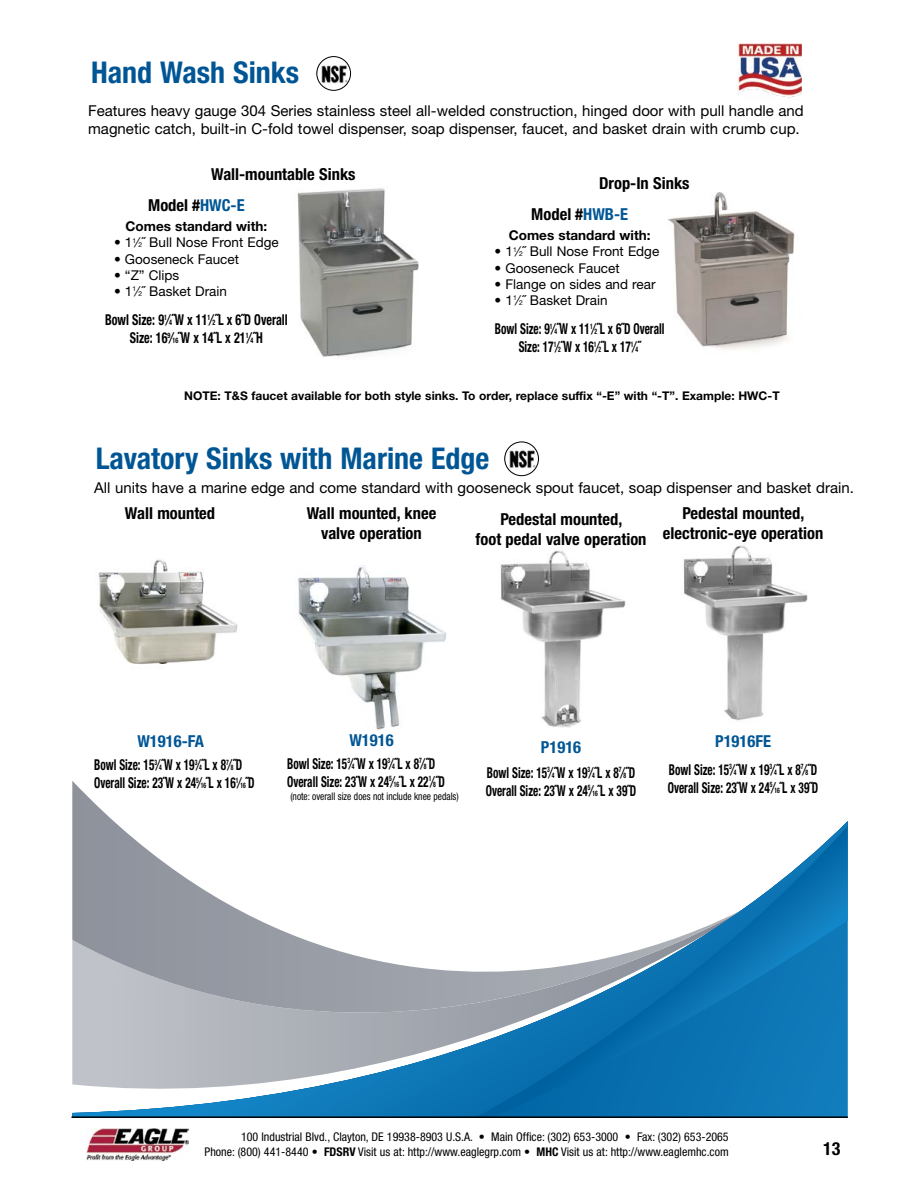
<style>
.page{position:relative;width:918px;height:1188px;background:#fff}
.page>*{position:absolute;margin:0;border:0;box-sizing:border-box;transform-origin:0 0}
.t1{font:700 condensed 30px "Helvetica Neue LT Pro";color:#005695}
.t2{font:700 condensed 18px "Helvetica Neue LT Pro";color:#000}
.t3{font:700 condensed 16.5px/19.8px "Helvetica Neue LT Pro";color:#000;text-align:center}
.t4{font:700 condensed 16.5px "Helvetica Neue LT Pro";color:#005695}
.t5{font:700 condensed 15px/18px "Helvetica Neue LT Pro";color:#000;scale:.75 1}
.t6{font:15px/18px "Helvetica Neue LT Pro";color:#000}
.t7{font:700 condensed 15px/18px "Helvetica Neue LT Pro";color:#000;text-align:center;scale:.81 1}
.t8{font:13.5px "Helvetica Neue LT Pro";color:#000}
.t9{font:700 13.5px "Helvetica Neue LT Pro";color:#000}
.t10{font:condensed 12px/15px "Helvetica Neue LT Pro";color:#000;text-align:right}
.t11{font:700 12px "Helvetica Neue LT Pro";color:#000}
.t12{font:condensed 10.5px "Helvetica Neue LT Pro";color:#000;scale:.9 1}
.s1{color:#005695}
.s2{font-size:6.75px}
.s3{font-size:7.5px}
.s4{font-weight:700}
</style>
<div class="page">
<svg style="left:72px;top:821px;width:776px;height:295px"></svg>
<hr style="left:71px;top:1116px;width:777px;height:2px;background:#000">
<img style="left:668px;top:192px;width:127px;height:157px">
<img style="left:297px;top:188px;width:122px;height:169px">
<img style="left:500px;top:550px;width:126px;height:178px">
<img style="left:98px;top:559px;width:140px;height:105px">
<img style="left:683px;top:545px;width:125px;height:176px">
<img style="left:298px;top:565px;width:149px;height:165px">
<img style="left:86px;top:1128px;width:102px;height:33px">
<img style="left:738px;top:44px;width:64px;height:54px">
<img style="left:317px;top:57px;width:34px;height:33px;border-radius:17px">
<div style="left:316px;top:56px;width:35px;height:35px;border:1px solid #000;border-radius:50%"></div>
<img style="left:505px;top:442px;width:33px;height:34px;border-radius:17px">
<div style="left:504px;top:441px;width:35px;height:35px;border:1px solid #000;border-radius:50%"></div>
<h1 class="t1" style="left:91px;top:55px;width:210px">Hand Wash Sinks</h1>
<p class="t6" style="left:88px;top:101px;width:717px">Features heavy gauge 304 Series stainless steel all-welded construction, hinged door with pull handle and magnetic catch, built-in C-fold towel dispenser, soap dispenser, faucet, and basket drain with crumb cup.</p>
<p class="t3" style="left:211px;top:164px;width:146px">Wall-mountable Sinks</p>
<p class="t3" style="left:148px;top:196px;width:98px">Model #<span class="s1">HWC-E</span></p>
<p class="t9" style="left:126px;top:218px;width:143px">Comes standard with:</p>
<p class="t8" style="left:114px;top:234px;width:166px">• 1<sup>1</sup>⁄<span class="s2">2</span>˝ Bull Nose Front Edge</p>
<p class="t8" style="left:114px;top:251px;width:127px">• Gooseneck Faucet</p>
<p class="t8" style="left:114px;top:267px;width:67px">• “Z” Clips</p>
<p class="t8" style="left:114px;top:283px;width:114px">• 1<sup>1</sup>⁄<span class="s2">2</span>˝ Basket Drain</p>
<p class="t7" style="left:105px;top:311px;width:227px">Bowl Size: 9<sup>1</sup>⁄<span class="s3">4</span>˝W x 11<sup>1</sup>⁄<span class="s3">2</span>˝L x 6˝D Overall<br>Size: 16<sup>9</sup>⁄<span class="s3">16</span>˝W x 14˝L x 21<sup>1</sup>⁄<span class="s3">4</span>˝H</p>
<p class="t3" style="left:599px;top:173px;width:92px">Drop-In Sinks</p>
<p class="t3" style="left:531px;top:205px;width:98px">Model #<span class="s1">HWB-E</span></p>
<p class="t9" style="left:509px;top:227px;width:143px">Comes standard with:</p>
<p class="t8" style="left:495px;top:243px;width:166px">• 1<sup>1</sup>⁄<span class="s2">2</span>˝ Bull Nose Front Edge</p>
<p class="t8" style="left:495px;top:260px;width:127px">• Gooseneck Faucet</p>
<p class="t8" style="left:495px;top:276px;width:162px">• Flange on sides and rear</p>
<p class="t8" style="left:495px;top:292px;width:114px">• 1<sup>1</sup>⁄<span class="s2">2</span>˝ Basket Drain</p>
<p class="t5" style="left:495px;top:320px;width:228px;text-align:center">Bowl Size: 9<sup>1</sup>⁄<span class="s3">4</span>˝W x 11<sup>1</sup>⁄<span class="s3">2</span>˝L x 6˝D Overall<br>Size: 17<sup>1</sup>⁄<span class="s3">2</span>˝W x 16<sup>1</sup>⁄<span class="s3">2</span>˝L x 17<sup>1</sup>⁄<span class="s3">4</span>˝</p>
<p class="t11" style="left:184px;top:388px;width:597px">NOTE: T&amp;S faucet available for both style sinks. To order, replace suffix “-E” with “-T”. Example: HWC-T</p>
<h1 class="t1" style="left:96px;top:441px;width:395px">Lavatory Sinks with Marine Edge</h1>
<p class="t6" style="left:94px;top:478px;width:761px">All units have a marine edge and come standard with gooseneck spout faucet, soap dispenser and basket drain.</p>
<p class="t3" style="left:125px;top:504px;width:92px">Wall mounted</p>
<p class="t3" style="left:307px;top:504px;width:131px">Wall mounted, knee valve operation</p>
<p class="t3" style="left:476px;top:510px;width:172px">Pedestal mounted,<br>foot pedal valve operation</p>
<p class="t3" style="left:663px;top:504px;width:162px">Pedestal mounted, electronic-eye operation</p>
<p class="t4" style="left:137px;top:731px;width:68px">W1916-FA</p>
<p class="t5" style="left:94px;top:756px;width:216px">Bowl Size: 15<sup>3</sup>⁄<span class="s3">4</span>˝W x 19<sup>3</sup>⁄<span class="s3">4</span>˝L x 8<sup>7</sup>⁄<span class="s3">8</span>˝D<br>Overall Size: 23˝W x 24<sup>5</sup>⁄<span class="s3">16</span>˝L x 16<sup>1</sup>⁄<span class="s3">16</span>˝D</p>
<p class="t4" style="left:349px;top:730px;width:46px">W1916</p>
<p class="t5" style="left:287px;top:754px;width:212px">Bowl Size: 15<sup>3</sup>⁄<span class="s3">4</span>˝W x 19<sup>3</sup>⁄<span class="s3">4</span>˝L x 8<sup>7</sup>⁄<span class="s3">8</span>˝D<br>Overall Size: 23˝W x 24<sup>5</sup>⁄<span class="s3">16</span>˝L x 22<sup>1</sup>⁄<span class="s3">8</span>˝D</p>
<p class="t12" style="left:290px;top:790px;width:189px">(note: overall size does not include knee pedals)</p>
<p class="t4" style="left:541px;top:738px;width:42px">P1916</p>
<p class="t5" style="left:486px;top:763px;width:202px">Bowl Size: 15<sup>3</sup>⁄<span class="s3">4</span>˝W x 19<sup>3</sup>⁄<span class="s3">4</span>˝L x 8<sup>7</sup>⁄<span class="s3">8</span>˝D<br>Overall Size: 23˝W x 24<sup>5</sup>⁄<span class="s3">16</span>˝L x 39˝D</p>
<p class="t4" style="left:715px;top:732px;width:57px">P1916FE</p>
<p class="t5" style="left:668px;top:760px;width:202px">Bowl Size: 15<sup>3</sup>⁄<span class="s3">4</span>˝W x 19<sup>3</sup>⁄<span class="s3">4</span>˝L x 8<sup>7</sup>⁄<span class="s3">8</span>˝D<br>Overall Size: 23˝W x 24<sup>5</sup>⁄<span class="s3">16</span>˝L x 39˝D</p>
<p class="t10" style="left:205px;top:1129px;width:526px">100 Industrial Blvd., Clayton, DE 19938-8903 U.S.A. • Main Office: (302) 653-3000 • Fax: (302) 653-2065<br>Phone: (800) 441-8440 • <span class="s4">FDSRV</span> Visit us at: http://www.eaglegrp.com • <span class="s4">MHC</span> Visit us at: http://www.eaglemhc.com</p>
<p class="t2" style="left:823px;top:1138px;width:19px">13</p>
</div>
